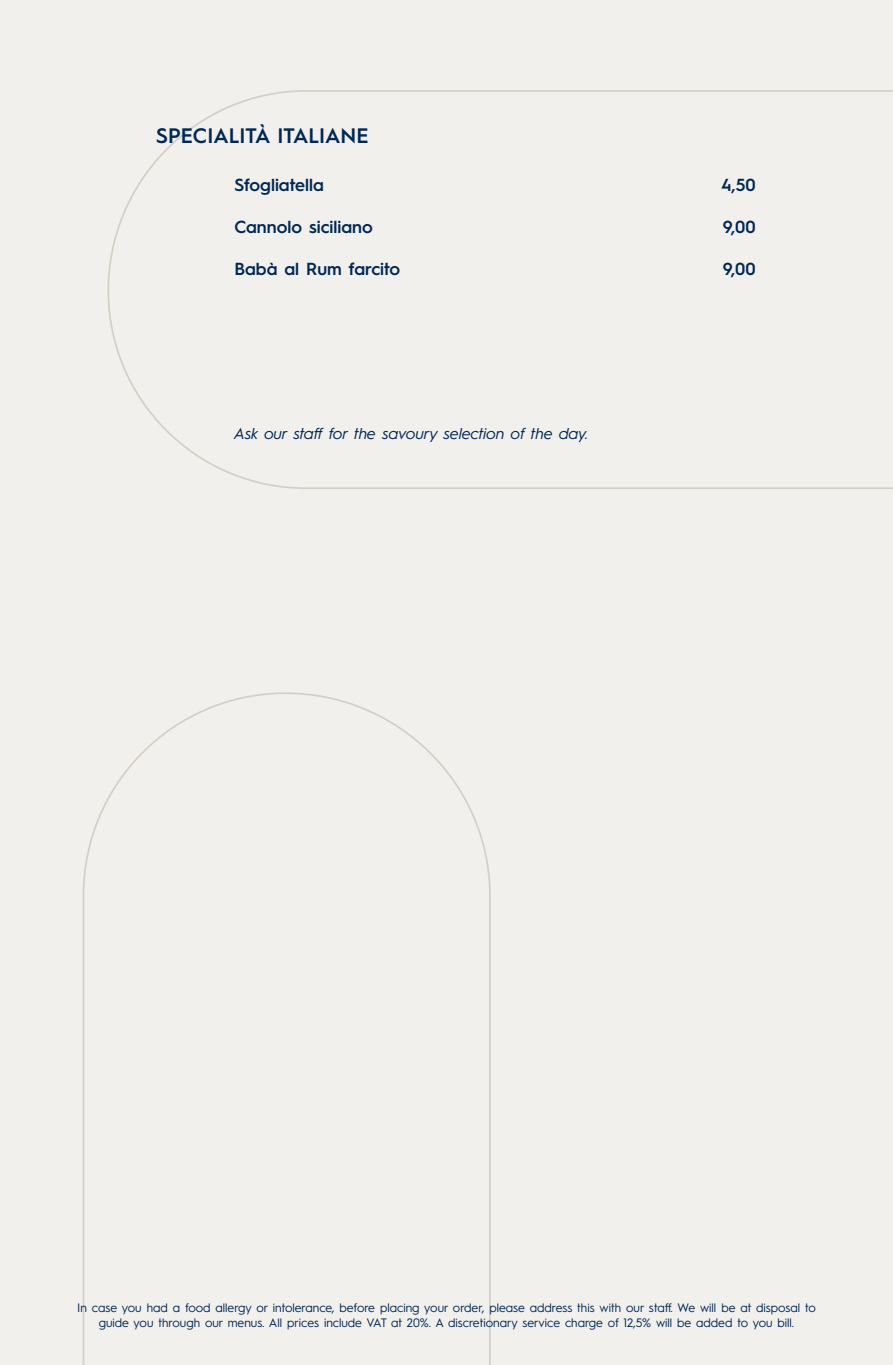
<style>
.page{position:relative;width:893px;height:1365px;background:#fff}
.page>*{position:absolute;margin:0;border:0;box-sizing:border-box;transform-origin:0 0}
.t1{font:600 21px "Hurme Geometric Sans 1";color:#002855}
.t2{font:600 17.5px "Hurme Geometric Sans 1";color:#002855}
.t3{font:italic 15.75px "Hurme Geometric Sans 1";color:#002855}
.t4{font:12.25px/14.7px "Hurme Geometric Sans 1";color:#002855;text-align:center}
</style>
<div class="page">
<div style="left:0;top:0;width:893px;height:1364px;background:#f2f0ed"></div>
<svg style="left:107px;top:90px;width:786px;height:399px"></svg>
<svg style="left:82px;top:692px;width:409px;height:672px"></svg>
<p class="t1" style="left:156px;top:121px;width:214px">SPECIALITÀ ITALIANE</p>
<p class="t2" style="left:234px;top:172px;width:91px">Sfogliatella</p>
<p class="t2" style="left:721px;top:172px;width:36px">4,50</p>
<p class="t2" style="left:234px;top:215px;width:140px">Cannolo siciliano</p>
<p class="t2" style="left:723px;top:215px;width:34px">9,00</p>
<p class="t2" style="left:234px;top:257px;width:167px">Babà al Rum farcito</p>
<p class="t2" style="left:723px;top:257px;width:34px">9,00</p>
<p class="t3" style="left:234px;top:422px;width:356px">Ask our staff for the savoury selection of the day.</p>
<p class="t4" style="left:77px;top:1299px;width:740px">In case you had a food allergy or intolerance, before placing your order, please address this with our staff. We will be at disposal to guide you through our menus. All prices include VAT at 20%. A discretionary service charge of 12,5% will be added to you bill.</p>
</div>
